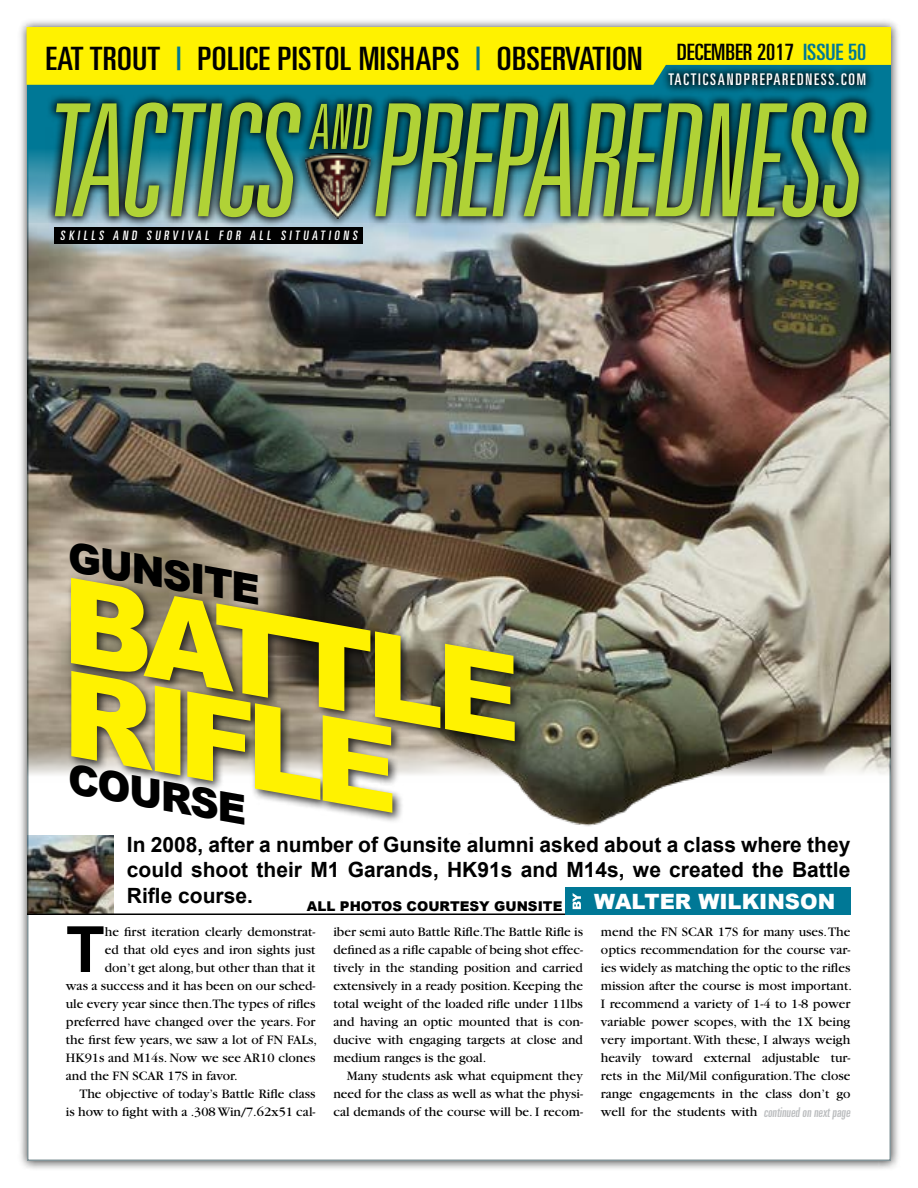
<style>
.page{position:relative;width:918px;height:1188px;background:#fff}
.page>*{position:absolute;margin:0;border:0;box-sizing:border-box;transform-origin:0 0}
.t1{font:300 ultra-condensed 156.3px "Univers";color:#b0d236}
.t2{font:italic 900 117.15px/91.7px "Arial";color:#fff200}
.t3{font:700 63.75px "Arial";color:#000}
.t4{font:300 ultra-condensed 62.55px "Univers";color:#b0d236}
.t5{font:italic 900 40.5px "Arial";color:#000}
.t6{font:ultra-condensed 32.25px "Univers";letter-spacing:.01em;color:#000;scale:1.13 1}
.t7{font:700 21px/25.2px "Arial";color:#000;text-align:justify}
.t8{font:900 21px "Arial";color:#fff}
.t9{font:ultra-condensed 16.05px "Univers";letter-spacing:.11em;color:#fff}
.t10{font:13.5px/18px "Garamond";color:#000;text-align:justify}
.t11{font:900 13.5px "Arial";color:#000}
.t12{font:ultra-condensed 13.5px "Univers";color:#bcbec0}
.t13{font:ultra-condensed 13.05px "Univers";color:#fff}
.s1{color:#007896}
</style>
<div class="page">
<div style="left:17px;top:17px;width:884px;height:1154px;background:#000;opacity:.75"></div>
<div style="left:27px;top:27px;width:864px;height:1134px;background:#fff;border:2px solid #839499"></div>
<img style="left:27px;top:222px;width:864px;height:561px">
<svg style="left:27px;top:85px;width:864px;height:137px;fill:#007896"></svg>
<img style="left:46px;top:92px;width:830px;height:135px">
<div style="left:296px;top:144px;width:83px;height:84px;background:#000;opacity:.75"></div>
<img style="left:305px;top:154px;width:65px;height:65px">
<div style="left:27px;top:27px;width:864px;height:58px;background:#fff200"></div>
<div style="left:659px;top:63px;width:216px;height:31px;background:#000;opacity:.75"></div>
<div style="left:54px;top:227px;width:309px;height:16px;background:#000"></div>
<img style="left:27px;top:836px;width:86px;height:78px">
<hr style="left:27px;top:914px;width:823px;height:1px;background:#000">
<div style="left:565px;top:887px;width:285px;height:28px;background:#007896"></div>
<svg style="left:573px;top:893px;width:8px;height:16px"></svg>
<img style="left:527px;top:725px;width:244px;height:102px">
<div style="left:66px;top:573px;width:461px;height:250px;background:#000;opacity:.75"></div>
<h3 class="t6" style="left:45px;top:40px;width:728px">EAT TROUT <span class="s1">|</span> POLICE PISTOL MISHAPS <span class="s1">|</span> OBSERVATION <sup>DECEMBER</sup> <sup>2017</sup> <sup>ISSUE</sup> <sup>50</sup></h3>
<p class="t9" style="left:668px;top:70px;width:199px">TACTICSANDPREPAREDNESS.COM</p>
<h1 class="t1" style="left:40px;top:79px;width:841px">TACTICS PREPAREDNESS</h1>
<h3 class="t4" style="left:308px;top:94px;width:72px">AND</h3>
<p class="t13" style="left:60px;top:228px;width:300px">SKILLS AND SURVIVAL FOR ALL SITUATIONS</p>
<h3 class="t5" style="left:76px;top:528px;width:196px;rotate:10deg">GUNSITE</h3>
<h2 class="t2" style="left:78px;top:572px;width:466px;rotate:10deg">BATTLE<br>RIFLE</h2>
<h3 class="t5" style="left:76px;top:750px;width:182px;rotate:10deg">COURSE</h3>
<h3 class="t7" style="left:127px;top:833px;width:725px">In 2008, after a number of Gunsite alumni asked about a class where they could shoot their M1 Garands, HK91s and M14s, we created the Battle Rifle course.</h3>
<h3 class="t8" style="left:594px;top:886px;width:243px">WALTER WILKINSON</h3>
<p class="t11" style="left:307px;top:896px;width:257px">ALL PHOTOS COURTESY GUNSITE</p>
<h3 class="t3" style="left:66px;top:907px;width:40px">T</h3>
<p class="t10" style="left:105px;top:923px;width:212px">he first iteration clearly demonstrat-</p>
<p class="t10" style="left:105px;top:941px;width:212px">ed that old eyes and iron sights just</p>
<p class="t10" style="left:105px;top:959px;width:212px">don’t get along, but other than that it</p>
<p class="t10" style="left:66px;top:977px;width:251px">was a success and it has been on our sched-</p>
<p class="t10" style="left:66px;top:995px;width:251px">ule every year since then.The types of rifles</p>
<p class="t10" style="left:66px;top:1013px;width:251px">preferred have changed over the years. For</p>
<p class="t10" style="left:66px;top:1031px;width:253px">the first few years, we saw a lot of FN FALs,</p>
<p class="t10" style="left:66px;top:1049px;width:251px">HK91s and M14s. Now we see AR10 clones</p>
<p class="t10" style="left:66px;top:1067px;width:173px">and the FN SCAR 17S in favor.</p>
<p class="t10" style="left:79px;top:1085px;width:238px">The objective of today’s Battle Rifle class</p>
<p class="t10" style="left:66px;top:1103px;width:251px">is how to fight with a .308 Win/7.62x51 cal-</p>
<p class="t10" style="left:333px;top:923px;width:251px">iber semi auto Battle Rifle.The Battle Rifle is defined as a rifle capable of being shot effec&shy;tively in the standing position and carried extensively in a ready position. Keeping the total weight of the loaded rifle under 11lbs and having an optic mounted that is con&shy;ducive with engaging targets at close and medium ranges is the goal.</p>
<p class="t10" style="left:333px;top:1067px;width:251px;text-indent:14px">Many students ask what equipment they need for the class as well as what the physi&shy;cal demands of the course will be. I recom-</p>
<p class="t10" style="left:601px;top:923px;width:253px;text-align:left">mend the FN SCAR 17S for many uses. The optics recommendation for the course var&shy;ies widely as matching the optic to the rifles mission after the course is most important.<br>I recommend a variety of 1-4 to 1-8 power variable power scopes, with the 1X being very important. With these, I always weigh heavily toward external adjustable tur&shy;rets in the Mil/Mil configuration. The close range engagements in the class don’t go well for the students with</p>
<p class="t12" style="left:764px;top:1104px;width:90px">continued on nextpage</p>
</div>
